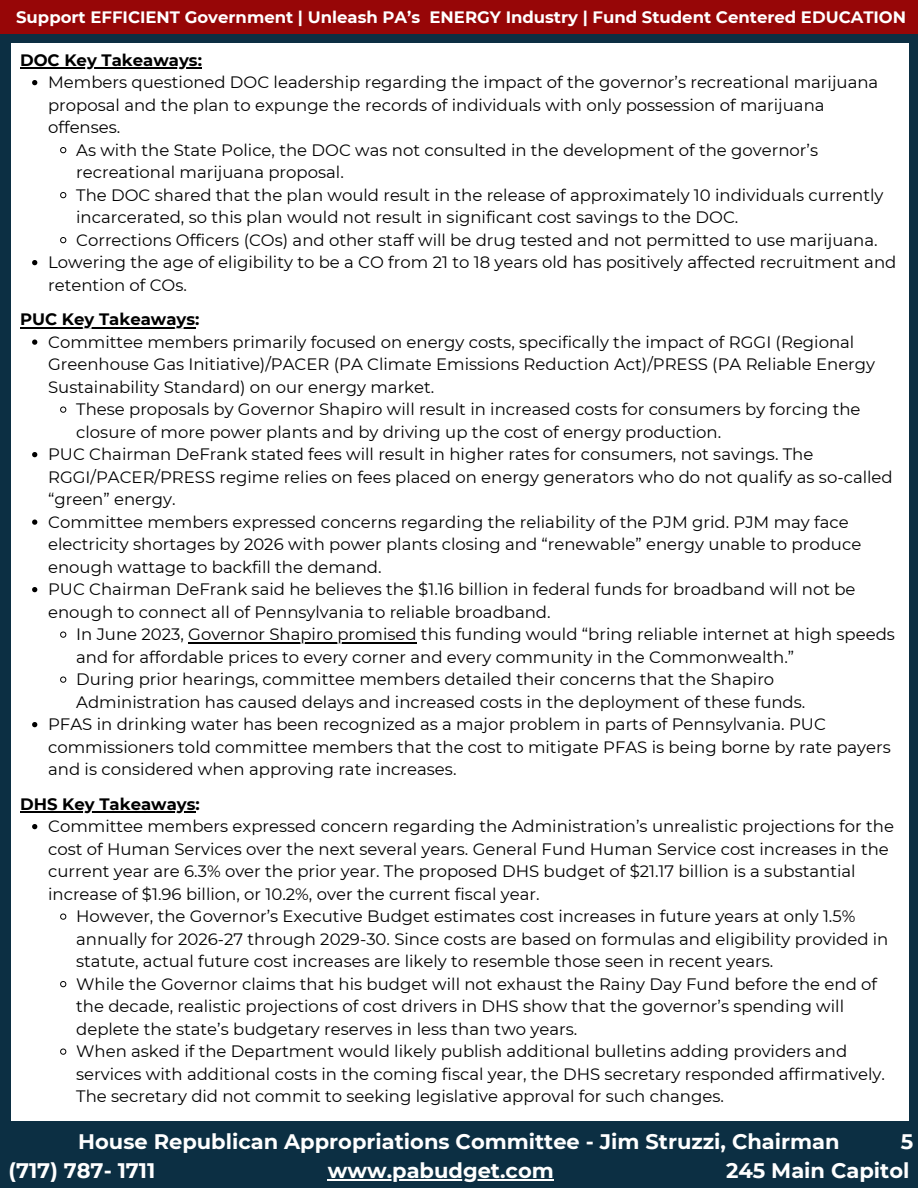
<style>
.page{position:relative;width:918px;height:1188px;background:#0c2f43}
.page>*{position:absolute;margin:0;border:0;box-sizing:border-box;transform-origin:0 0}
.t1{font:700 21px/29.2px "Montserrat";color:#fff}
.t2{font:16.5px/22.5px "Montserrat";color:#000}
.t3{font:700 16.5px "Montserrat";color:#fff}
.t4{font:700 16.5px "Montserrat";color:#000}
</style>
<div class="page">
<div style="left:11px;top:43px;width:898px;height:1078px;background:#fff"></div>
<div style="left:0;top:0;width:918px;height:34px;background:#970607"></div>
<hr style="left:328px;top:1179px;width:226px;height:1px;background:#fff">
<hr style="left:20px;top:67px;width:182px;height:2px;background:#000">
<svg style="left:32px;top:80px;width:5px;height:5px"></svg>
<svg style="left:60px;top:147px;width:7px;height:7px"></svg>
<svg style="left:60px;top:192px;width:7px;height:7px"></svg>
<svg style="left:60px;top:237px;width:7px;height:7px"></svg>
<svg style="left:32px;top:260px;width:5px;height:5px"></svg>
<hr style="left:20px;top:327px;width:175px;height:1px;background:#000">
<svg style="left:32px;top:340px;width:5px;height:5px"></svg>
<svg style="left:60px;top:406px;width:7px;height:7px"></svg>
<svg style="left:32px;top:452px;width:5px;height:5px"></svg>
<svg style="left:32px;top:520px;width:5px;height:5px"></svg>
<svg style="left:32px;top:587px;width:5px;height:5px"></svg>
<svg style="left:60px;top:631px;width:7px;height:7px"></svg>
<hr style="left:188px;top:642px;width:229px;height:1px;background:#000">
<svg style="left:60px;top:676px;width:7px;height:7px"></svg>
<svg style="left:32px;top:722px;width:5px;height:5px"></svg>
<hr style="left:20px;top:811px;width:176px;height:2px;background:#000">
<svg style="left:32px;top:824px;width:5px;height:5px"></svg>
<svg style="left:60px;top:913px;width:7px;height:7px"></svg>
<svg style="left:60px;top:981px;width:7px;height:7px"></svg>
<svg style="left:60px;top:1048px;width:7px;height:7px"></svg>
<h2 class="t3" style="left:16px;top:7px;width:892px">Support EFFICIENT Government | Unleash PA’s ENERGY Industry | Fund Student Centered EDUCATION</h2>
<p class="t4" style="left:20px;top:50px;width:183px">DOC Key Takeaways:</p>
<p class="t2" style="left:48px;top:71px;width:832px">Members questioned DOC leadership regarding the impact of the governor’s recreational marijuana proposal and the plan to expunge the records of individuals with only possession of marijuana offenses.</p>
<p class="t2" style="left:76px;top:139px;width:743px">As with the State Police, the DOC was not consulted in the development of the governor’s recreational marijuana proposal.</p>
<p class="t2" style="left:76px;top:184px;width:809px">The DOC shared that the plan would result in the release of approximately 10 individuals currently incarcerated, so this plan would not result in significant cost savings to the DOC.</p>
<p class="t2" style="left:76px;top:229px;width:803px">Corrections Officers (COs) and other staff will be drug tested and not permitted to use marijuana.</p>
<h2 class="t2" style="left:48px;top:251px;width:850px">Lowering the age of eligibility to be a CO from 21 to 18 years old has positively affected recruitment and retention of COs.</h2>
<p class="t4" style="left:20px;top:309px;width:181px">PUC Key Takeaways:</p>
<p class="t2" style="left:48px;top:331px;width:829px">Committee members primarily focused on energy costs, specifically the impact of RGGI (Regional<br>Greenhouse Gas Initiative)/PACER (PA Climate Emissions Reduction Act)/PRESS (PA Reliable Energy<br>Sustainability Standard) on our energy market.</p>
<p class="t2" style="left:76px;top:398px;width:786px">These proposals by Governor Shapiro will result in increased costs for consumers by forcing the closure of more power plants and by driving up the cost of energy production.</p>
<p class="t2" style="left:48px;top:443px;width:846px">PUC Chairman DeFrank stated fees will result in higher rates for consumers, not savings. The<br>RGGI/PACER/PRESS regime relies on fees placed on energy generators who do not qualify as so-called “green” energy.</p>
<p class="t2" style="left:48px;top:511px;width:815px">Committee members expressed concerns regarding the reliability of the PJM grid. PJM may face electricity shortages by 2026 with power plants closing and “renewable” energy unable to produce enough wattage to backfill the demand.</p>
<p class="t2" style="left:48px;top:578px;width:809px">PUC Chairman DeFrank said he believes the $1.16 billion in federal funds for broadband will not be enough to connect all of Pennsylvania to reliable broadband.</p>
<p class="t2" style="left:76px;top:623px;width:820px">In June 2023, Governor Shapiro promised this funding would “bring reliable internet at high speeds</p>
<p class="t2" style="left:76px;top:646px;width:719px">and for affordable prices to every corner and every community in the Commonwealth.”<br>During prior hearings, committee members detailed their concerns that the Shapiro</p>
<h2 class="t2" style="left:48px;top:691px;width:779px;text-align:center">Administration has caused delays and increased costs in the deployment of these funds.<br>PFAS in drinking water has been recognized as a major problem in parts of Pennsylvania. PUC</h2>
<p class="t2" style="left:48px;top:736px;width:844px">commissioners told committee members that the cost to mitigate PFAS is being borne by rate payers and is considered when approving rate increases.</p>
<p class="t4" style="left:20px;top:794px;width:181px">DHS Key Takeaways:</p>
<p class="t2" style="left:48px;top:815px;width:847px">Committee members expressed concern regarding the Administration’s unrealistic projections for the cost of Human Services over the next several years. General Fund Human Service cost increases in the current year are 6.3% over the prior year. The proposed DHS budget of $21.17 billion is a substantial increase of $1.96 billion, or 10.2%, over the current fiscal year.</p>
<p class="t2" style="left:76px;top:905px;width:814px">However, the Governor’s Executive Budget estimates cost increases in future years at only 1.5% annually for 2026-27 through 2029-30. Since costs are based on formulas and eligibility provided in statute, actual future cost increases are likely to resemble those seen in recent years.</p>
<h1 class="t2" style="left:76px;top:973px;width:802px">While the Governor claims that his budget will not exhaust the Rainy Day Fund before the end of the decade, realistic projections of cost drivers in DHS show that the governor’s spending will deplete the state’s budgetary reserves in less than two years.</h1>
<p class="t2" style="left:76px;top:1040px;width:810px">When asked if the Department would likely publish additional bulletins adding providers and services with additional costs in the coming fiscal year, the DHS secretary responded affirmatively.<br>The secretary did not commit to seeking legislative approval for such changes.</p>
<p class="t1" style="left:9px;top:1127px;width:833px;text-indent:70px">House Republican Appropriations Committee - Jim Struzzi, Chairman (717) 787- 1711</p>
<p class="t1" style="left:901px;top:1127px;width:14px">5</p>
<h2 class="t1" style="left:328px;top:1156px;width:228px">www.pabudget.com</h2>
<h2 class="t1" style="left:726px;top:1156px;width:185px">245 Main Capitol</h2>
</div>
